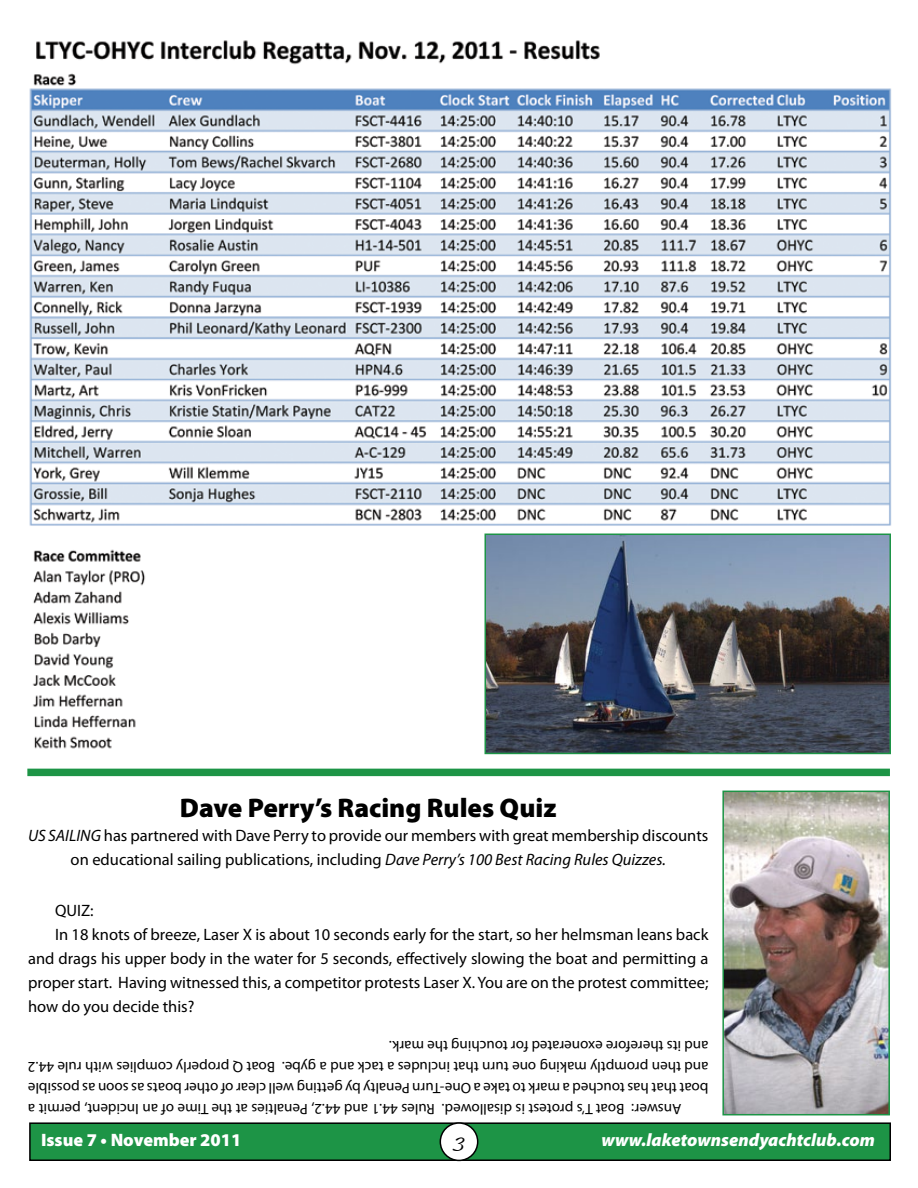
<style>
.page{position:relative;width:918px;height:1188px;background:#fff}
.page>*{position:absolute;margin:0;border:0;box-sizing:border-box;transform-origin:0 0}
.t1{font:30px "HUNTSON";color:#000}
.t2{font:900 27px "Myriad Pro";color:#000}
.t3{font:italic 900 18px "Myriad Pro";color:#fff}
.t4{font:900 18px "Myriad Pro";color:#fff}
.t5{font:16.5px/24px "Myriad Pro";color:#000;text-align:center}
.t6{font:15px/21px "Myriad Pro";color:#000;text-align:justify}
.s1{font-style:italic}
</style>
<div class="page">
<div style="left:30px;top:1123px;width:860px;height:37px;background:#1d9446"></div>
<div style="left:29px;top:1122px;width:862px;height:39px;border:2px solid #000"></div>
<div style="left:440px;top:1123px;width:38px;height:37px;background:#fff;border-radius:50%"></div>
<div style="left:440px;top:1122px;width:38px;height:39px;border:2px solid #000;border-radius:50%"></div>
<img style="left:36px;top:40px;width:564px;height:25px">
<img style="left:725px;top:794px;width:162px;height:318px">
<div style="left:722px;top:791px;width:168px;height:324px;border:2px solid #1d9446"></div>
<img style="left:29px;top:73px;width:863px;height:676px">
<img style="left:487px;top:537px;width:401px;height:214px">
<div style="left:484px;top:534px;width:407px;height:220px;border:2px solid #1d9446"></div>
<div style="left:27px;top:769px;width:863px;height:7px;background:#1d9446"></div>
<h2 class="t2" style="left:180px;top:790px;width:378px">Dave Perry’s Racing Rules Quiz</h2>
<p class="t5" style="left:28px;top:823px;width:682px"><span class="s1">US SAILING</span> has partnered with Dave Perry to provide our members with great membership discounts on educational sailing publications, including <span class="s1">Dave Perry’s 100 Best Racing Rules Quizzes.</span></p>
<p class="t5" style="left:55px;top:898px;width:40px">QUIZ:</p>
<p class="t5" style="left:55px;top:922px;width:655px">In 18 knots of breeze, Laser X is about 10 seconds early for the start, so her helmsman leans back</p>
<p class="t5" style="left:28px;top:946px;width:682px">and drags his upper body in the water for 5 seconds, effectively slowing the boat and permitting a</p>
<p class="t5" style="left:28px;top:970px;width:682px">proper start. Having witnessed this, a competitor protests Laser X. You are on the protest committee;</p>
<p class="t5" style="left:28px;top:994px;width:168px">how do you decide this?</p>
<p class="t6" style="left:708px;top:1120px;width:682px;text-indent:27px;rotate:-180deg">Answer: Boat T’s protest is disallowed. Rules 44.1 and 44.2, Penalties at the Time of an Incident, permit a boat that has touched a mark to take a One-Turn Penalty by getting well clear of other boats as soon as possible and then promptly making one turn that includes a tack and a gybe. Boat Q properly complies with rule 44.2 and its therefore exonerated for touching the mark.</p>
<p class="t4" style="left:41px;top:1128px;width:202px">Issue 7 • November 2011</p>
<h1 class="t1" style="left:449px;top:1122px;width:14px">3</h1>
<p class="t3" style="left:601px;top:1128px;width:275px">www.laketownsendyachtclub.com</p>
</div>
